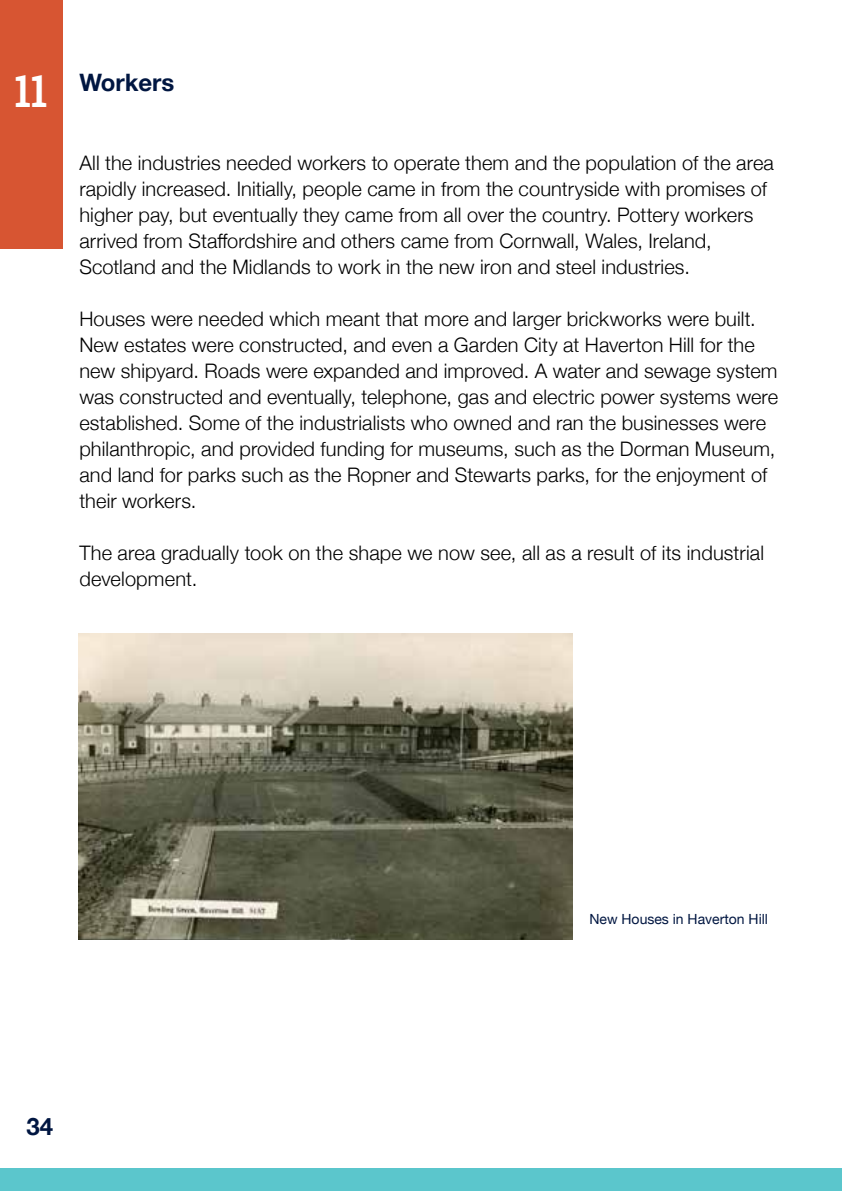
<style>
.page{position:relative;width:842px;height:1191px;background:#fff}
.page>*{position:absolute;margin:0;border:0;box-sizing:border-box;transform-origin:0 0}
.t1{font:700 44px "Roboto Slab";color:#fff;scale:.83 1}
.t2{font:700 24px "Helvetica Neue";color:#001641}
.t3{font:300 20px/26px "Helvetica Neue";letter-spacing:.005em;color:#000}
.t4{font:14px "Helvetica Neue";color:#001641}
</style>
<div class="page">
<div style="left:0;top:0;width:62px;height:248px;background:#d75532"></div>
<div style="left:0;top:1168px;width:842px;height:23px;background:#5bc6cc"></div>
<img style="left:79px;top:633px;width:493px;height:306px">
<h1 class="t1" style="left:15px;top:61px;width:41px">11</h1>
<p class="t2" style="left:79px;top:64px;width:97px">Workers</p>
<p class="t3" style="left:79px;top:148px;width:696px">All the industries needed workers to operate them and the population of the area rapidly increased. Initially, people came in from the countryside with promises of higher pay, but eventually they came from all over the country. Pottery workers arrived from Staffordshire and others came from Cornwall, Wales, Ireland, Scotland and the Midlands to work in the new iron and steel industries.</p>
<p class="t3" style="left:79px;top:304px;width:700px">Houses were needed which meant that more and larger brickworks were built.<br>New estates were constructed, and even a Garden City at Haverton Hill for the new shipyard. Roads were expanded and improved. A water and sewage system was constructed and eventually, telephone, gas and electric power systems were established. Some of the industrialists who owned and ran the businesses were philanthropic, and provided funding for museums, such as the Dorman Museum, and land for parks such as the Ropner and Stewarts parks, for the enjoyment of their workers.</p>
<p class="t3" style="left:79px;top:538px;width:686px">The area gradually took on the shape we now see, all as a result of its industrial development.</p>
<p class="t2" style="left:26px;top:1107px;width:28px">34</p>
<p class="t4" style="left:589px;top:908px;width:180px">New Houses in Haverton Hill</p>
</div>
